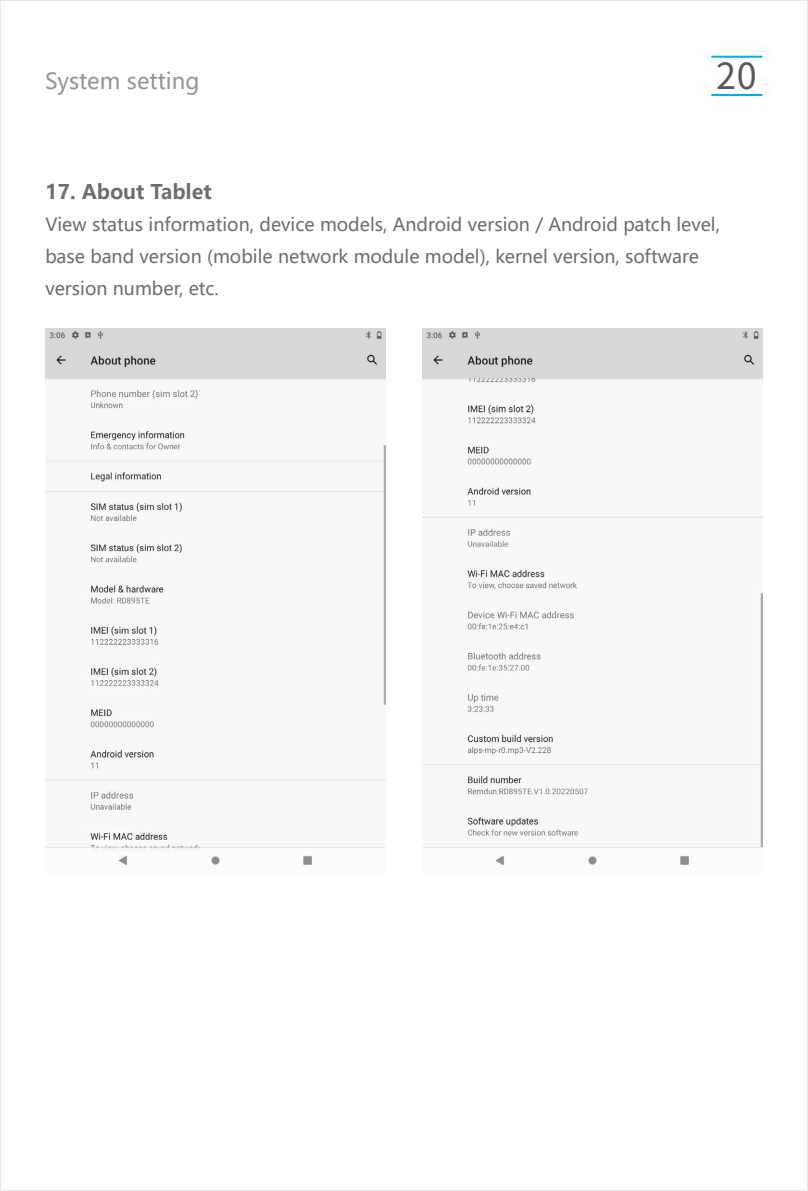
<style>
.page{position:relative;width:808px;height:1191px;background:#fff}
.page>*{position:absolute;margin:0;border:0;box-sizing:border-box;transform-origin:0 0}
.t1{font:36px "Source Han Sans CN";color:#57585a}
.t2{font:22px "Microsoft Ya Hei";color:#939598}
.t3{font:700 20px "Microsoft Ya Hei";color:#6c6d70}
.t4{font:18px/32px "Microsoft Ya Hei";color:#6c6d70}
</style>
<div class="page">
<hr style="left:711px;top:56px;width:51px;height:2px;background:#00aeef">
<hr style="left:711px;top:94px;width:51px;height:2px;background:#00aeef">
<img style="left:45px;top:329px;width:341px;height:536px">
<img style="left:422px;top:329px;width:341px;height:536px">
<p class="t2" style="left:45px;top:66px;width:156px">System setting</p>
<h1 class="t1" style="left:716px;top:56px;width:42px">20</h1>
<p class="t3" style="left:45px;top:177px;width:168px">17. About Tablet</p>
<p class="t4" style="left:45px;top:208px;width:676px">View status information, device models, Android version / Android patch level, base band version (mobile network module model), kernel version, software version number, etc.</p>
</div>
